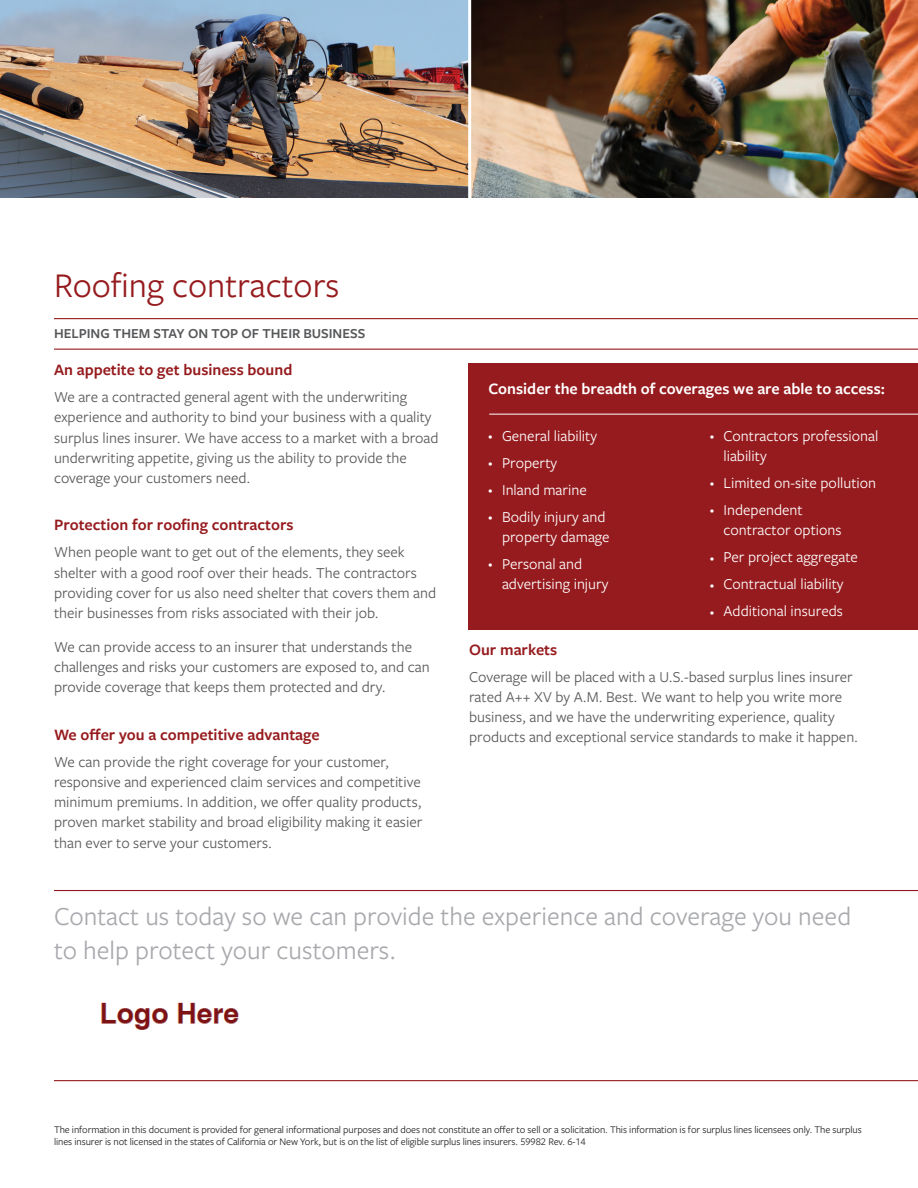
<style>
.page{position:relative;width:918px;height:1188px;background:#fff}
.page>*{position:absolute;margin:0;border:0;box-sizing:border-box;transform-origin:0 0}
.t1{font:36px "Freight Sans Pro";color:#961b1e}
.t2{font:27px/33.8px "Freight Sans Pro";color:#a8a9ad}
.t3{font:600 16.5px "Freight Sans Pro";color:#961b1e}
.t4{font:600 16.5px "Freight Sans Pro";color:#fff}
.t5{font:15.75px/20.2px "Freight Sans Pro";color:#57585a}
.t6{font:15.75px/20.2px "Freight Sans Pro";color:#fff}
.t7{font:600 14.25px "Freight Sans Pro";color:#57585a}
.t8{font:10.5px/12px "Freight Sans Pro";letter-spacing:-.01em;color:#231f20}
.s1{font-size:8.55px}
</style>
<div class="page">
<img style="left:471px;top:0;width:447px;height:198px">
<img style="left:0;top:0;width:468px;height:198px">
<hr style="left:54px;top:318px;width:864px;height:1px;background:#961b1e">
<hr style="left:54px;top:349px;width:864px;height:1px;background:#961b1e">
<hr style="left:54px;top:890px;width:864px;height:1px;background:#961b1e">
<hr style="left:54px;top:1080px;width:864px;height:1px;background:#961b1e">
<img style="left:101px;top:1002px;width:138px;height:28px">
<div style="left:468px;top:363px;width:450px;height:267px;background:#961b1e"></div>
<hr style="left:489px;top:414px;width:429px;height:1px;background:#fff">
<h1 class="t1" style="left:54px;top:262px;width:287px">Roofing contractors</h1>
<p class="t7" style="left:54px;top:324px;width:305px">Helping Them Stay on Top of Their Business</p>
<p class="t3" style="left:54px;top:359px;width:240px">An appetite to get business bound</p>
<p class="t5" style="left:54px;top:386px;width:386px">We are a contracted general agent with the underwriting experience and authority to bind your business with a quality surplus lines insurer. We have access to a market with a broad underwriting appetite, giving us the ability to provide the coverage your customers need.</p>
<p class="t3" style="left:54px;top:514px;width:241px">Protection for roofing contractors</p>
<p class="t5" style="left:54px;top:541px;width:384px">When people want to get out of the elements, they seek shelter with a good roof over their heads. The contractors providing cover for us also need shelter that covers them and their businesses from risks associated with their job.</p>
<p class="t5" style="left:54px;top:636px;width:377px">We can provide access to an insurer that understands the challenges and risks your customers are exposed to, and can provide coverage that keeps them protected and dry.</p>
<p class="t3" style="left:54px;top:723px;width:267px">We offer you a competitive advantage</p>
<p class="t5" style="left:54px;top:751px;width:370px">We can provide the right coverage for your customer, responsive and experienced claim services and competitive minimum premiums. In addition, we offer quality products, proven market stability and broad eligibility making it easier than ever to serve your customers.</p>
<p class="t4" style="left:488px;top:377px;width:398px">Consider the breadth of coverages we are able to access:</p>
<p class="t6" style="left:489px;top:425px;width:110px"><span class="s1">•</span> General liability</p>
<p class="t6" style="left:489px;top:452px;width:70px"><span class="s1">•</span> Property</p>
<p class="t6" style="left:489px;top:479px;width:100px"><span class="s1">•</span> Inland marine</p>
<p class="t6" style="left:489px;top:506px;width:123px;text-align:right"><span class="s1">•</span> Bodily injury and property damage</p>
<p class="t6" style="left:502px;top:553px;width:108px;text-indent:-14px"><span class="s1">•</span> Personal and advertising injury</p>
<p class="t6" style="left:724px;top:425px;width:156px;text-indent:-14px"><span class="s1">•</span> Contractors professional liability</p>
<p class="t6" style="left:710px;top:472px;width:168px"><span class="s1">•</span> Limited on-site pollution</p>
<p class="t6" style="left:724px;top:499px;width:120px;text-indent:-14px"><span class="s1">•</span> Independent contractor options</p>
<p class="t6" style="left:710px;top:546px;width:149px"><span class="s1">•</span> Per project aggregate</p>
<p class="t6" style="left:710px;top:573px;width:135px"><span class="s1">•</span> Contractual liability</p>
<p class="t6" style="left:710px;top:600px;width:134px"><span class="s1">•</span> Additional insureds</p>
<p class="t3" style="left:469px;top:638px;width:90px">Our markets</p>
<p class="t5" style="left:469px;top:666px;width:391px">Coverage will be placed with a U.S.-based surplus lines insurer rated A++ XV by A.M. Best. We want to help you write more business, and we have the underwriting experience, quality products and exceptional service standards to make it happen.</p>
<h2 class="t2" style="left:54px;top:898px;width:799px">Contact us today so we can provide the experience and coverage you need to help protect your customers.</h2>
<p class="t8" style="left:54px;top:1124px;width:809px">The information in this document is provided for general informational purposes and does not constitute an offer to sell or a solicitation. This information is for surplus lines licensees only. The surplus lines insurer is not licensed in the states of California or New York, but is on the list of eligible surplus lines insurers. 59982 Rev. 6-14</p>
</div>
